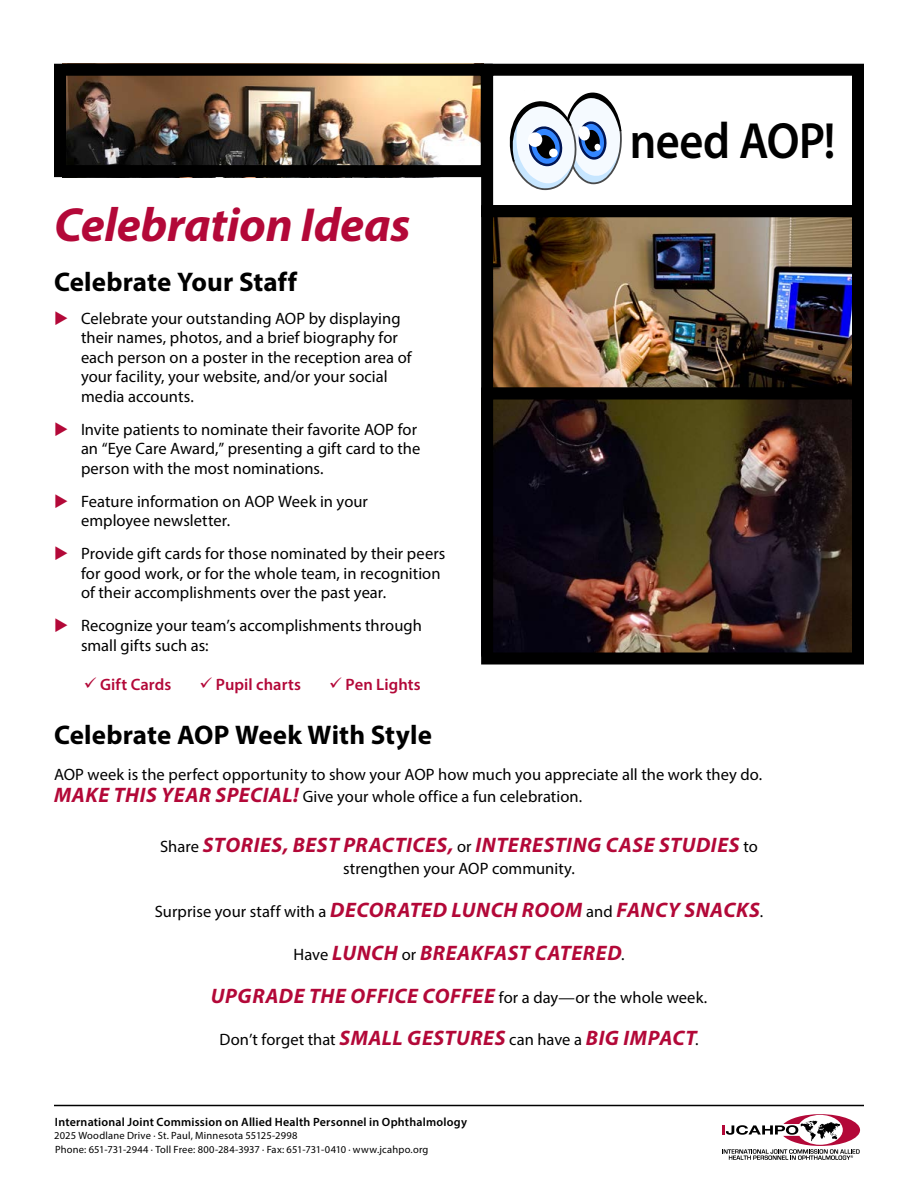
<style>
.page{position:relative;width:918px;height:1188px;background:#fff}
.page>*{position:absolute;margin:0;border:0;box-sizing:border-box;transform-origin:0 0}
.t1{font:600 51.15px "Myriad Pro";letter-spacing:-.01em;color:#000;scale:.91 1}
.t2{font:italic 700 48px "Myriad Pro";letter-spacing:-.005em;color:#b30838}
.t3{font:700 27px "Myriad Pro";letter-spacing:.005em;color:#000}
.t4{font:italic 700 21px/42.8px "Myriad Pro";letter-spacing:.025em;color:#b30838;text-align:center}
.t5{font:16.5px/19.5px "Myriad Pro";letter-spacing:.005em;color:#000}
.t6{font:600 16.5px "Myriad Pro";letter-spacing:.005em;color:#b30838}
.t7{font:600 12px "Myriad Pro";letter-spacing:.015em;color:#000}
.t8{font:10.5px/13.5px "Myriad Pro";letter-spacing:.02em;color:#000}
.s1{font-weight:700;font-style:italic;font-size:21px;color:#b30838}
.s2{font-weight:400;font-style:normal;font-size:16.5px;color:#000}
</style>
<div class="page">
<hr style="left:54px;top:1105px;width:810px;height:1px;background:#000">
<svg style="left:722px;top:1114px;width:138px;height:46px"></svg>
<img style="left:494px;top:218px;width:357px;height:169px">
<div style="left:481px;top:205px;width:383px;height:195px;border:12px solid #000"></div>
<img style="left:494px;top:401px;width:357px;height:251px">
<div style="left:481px;top:388px;width:383px;height:277px;border:12px solid #000"></div>
<img style="left:67px;top:77px;width:413px;height:87px">
<div style="left:54px;top:64px;width:439px;height:113px;border:12px solid #000"></div>
<div style="left:481px;top:64px;width:383px;height:153px;border:12px solid #000"></div>
<svg style="left:510px;top:92px;width:112px;height:98px"></svg>
<div style="left:504px;top:80px;width:20px;height:25px;background:#fff"></div>
<h2 class="t2" style="left:54px;top:193px;width:358px">Celebration Ideas</h2>
<h3 class="t3" style="left:54px;top:264px;width:245px">Celebrate Your Staff</h3>
<p class="t5" style="left:81px;top:308px;width:332px">Celebrate your outstanding AOP by displaying their names, photos, and a brief biography for each person on a poster in the reception area of your facility, your website, and/or your social media accounts.</p>
<p class="t5" style="left:81px;top:419px;width:341px">Invite patients to nominate their favorite AOP for an “Eye Care Award,” presenting a gift card to the person with the most nominations.</p>
<p class="t5" style="left:81px;top:491px;width:289px">Feature information on AOP Week in your employee newsletter.</p>
<p class="t5" style="left:81px;top:544px;width:366px">Provide gift cards for those nominated by their peers for good work, or for the whole team, in recognition of their accomplishments over the past year.</p>
<p class="t5" style="left:81px;top:616px;width:342px">Recognize your team’s accomplishments through small gifts such as:</p>
<p class="t6" style="left:84px;top:674px;width:89px">✓ Gift Cards</p>
<p class="t6" style="left:199px;top:674px;width:103px">✓ Pupil charts</p>
<p class="t6" style="left:329px;top:674px;width:93px">✓ Pen Lights</p>
<h1 class="t1" style="left:630px;top:108px;width:228px">need AOP!</h1>
<h3 class="t3" style="left:54px;top:717px;width:379px">Celebrate AOP Week With Style</h3>
<p class="t5" style="left:54px;top:763px;width:710px;line-height:22.5px">AOP week is the perfect opportunity to show your AOP how much you appreciate all the work they do.<br><span class="s1">MAKE THIS YEAR SPECIAL!</span> Give your whole office a fun celebration.</p>
<p class="t4" style="left:160px;top:823px;width:599px"><span class="s2">Share</span> STORIES, BEST PRACTICES, <span class="s2">or</span> INTERESTING CASE STUDIES <span class="s2">to</span></p>
<p class="t5" style="left:343px;top:859px;width:233px">strengthen your AOP community.</p>
<p class="t4" style="left:155px;top:888px;width:610px"><span class="s2">Surprise your staff with a</span> DECORATED LUNCH ROOM <span class="s2">and</span> FANCY SNACKS<span class="s2">.<br>Have</span> LUNCH <span class="s2">or</span> BREAKFAST CATERED<span class="s2">.</span></p>
<p class="t5" style="left:211px;top:987px;width:498px"><span class="s1">UPGRADE THE OFFICE COFFEE</span> for a day—or the whole week.</p>
<p class="t5" style="left:220px;top:1030px;width:480px">Don’t forget that <span class="s1">SMALL GESTURES</span> can have a <span class="s1">BIG IMPACT</span>.</p>
<p class="t7" style="left:55px;top:1114px;width:414px">International Joint Commission on Allied Health Personnel in Ophthalmology</p>
<p class="t8" style="left:54px;top:1129px;width:376px">2025 Woodlane Drive · St. Paul, Minnesota 55125-2998<br>Phone: 651-731-2944 · Toll Free: 800-284-3937 · Fax: 651-731-0410 · www.jcahpo.org</p>
</div>
